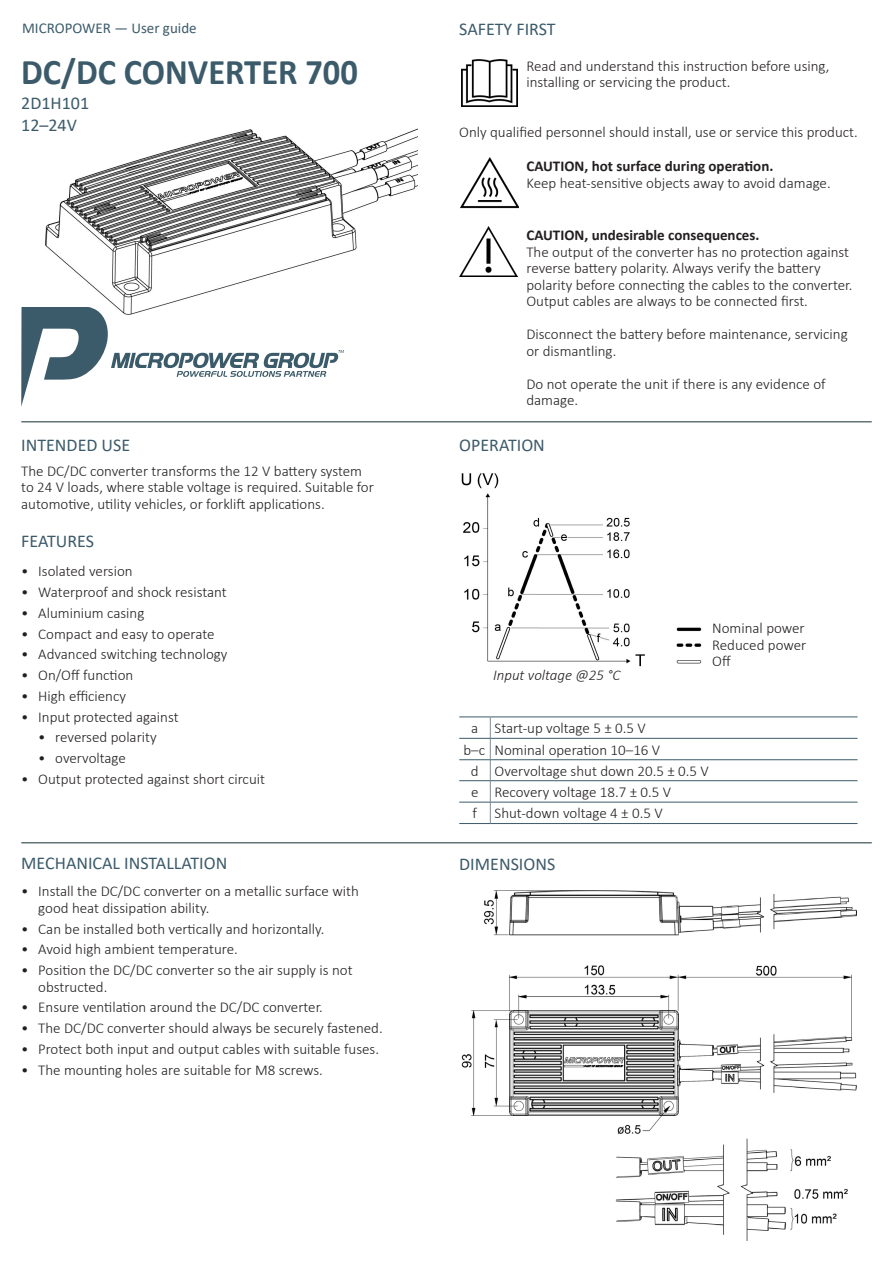
<style>
.page{position:relative;width:893px;height:1263px;background:#fff}
.page>*{position:absolute;margin:0;border:0;box-sizing:border-box;transform-origin:0 0}
.t1{font:700 36.15px "Calibri";color:#3c5b6a;scale:.95 1}
.t2{font:18px/21.6px "Calibri";color:#3c5b6a}
.t3{font:300 15px/16.5px "Calibri";color:#231f20}
.t4{font:700 15px "Calibri";color:#231f20}
.t5{font:15px "Calibri";color:#3c5b6a}
.t6{font:italic 300 15px "Calibri";color:#231f20}
</style>
<div class="page">
<img style="left:46px;top:128px;width:372px;height:179px">
<hr style="left:21px;top:421px;width:851px;height:1px;background:#627475">
<hr style="left:21px;top:842px;width:851px;height:1px;background:#627475">
<svg style="left:21px;top:307px;width:322px;height:99px"></svg>
<img style="left:461px;top:891px;width:395px;height:349px">
<img style="left:461px;top:473px;width:241px;height:194px">
<img style="left:459px;top:227px;width:58px;height:49px">
<img style="left:462px;top:59px;width:56px;height:47px">
<img style="left:460px;top:158px;width:59px;height:50px">
<hr style="left:459px;top:716px;width:31px;height:1px;background:#3c5b6a">
<hr style="left:490px;top:716px;width:367px;height:1px;background:#3c5b6a">
<svg style="left:459px;top:717px;width:398px;height:106px"></svg>
<hr style="left:459px;top:738px;width:31px;height:1px;background:#3c5b6a">
<hr style="left:490px;top:738px;width:367px;height:1px;background:#3c5b6a">
<hr style="left:459px;top:759px;width:31px;height:1px;background:#3c5b6a">
<hr style="left:490px;top:759px;width:367px;height:1px;background:#3c5b6a">
<hr style="left:459px;top:780px;width:31px;height:1px;background:#3c5b6a">
<hr style="left:490px;top:780px;width:367px;height:1px;background:#3c5b6a">
<hr style="left:459px;top:802px;width:31px;height:1px;background:#3c5b6a">
<hr style="left:490px;top:802px;width:367px;height:1px;background:#3c5b6a">
<hr style="left:459px;top:823px;width:31px;height:1px;background:#3c5b6a">
<hr style="left:490px;top:823px;width:367px;height:1px;background:#3c5b6a">
<p class="t5" style="left:22px;top:17px;width:176px">MICROPOWER — User guide</p>
<h1 class="t1" style="left:21px;top:46px;width:356px">DC/DC CONVERTER 700</h1>
<p class="t2" style="left:21px;top:92px;width:69px">2D1H101<br>12–24V</p>
<p class="t2" style="left:21px;top:434px;width:110px">INTENDED USE</p>
<p class="t3" style="left:21px;top:463px;width:354px">The DC/DC converter transforms the 12 V battery system to 24 V loads, where stable voltage is required. Suitable for automotive, utility vehicles, or forklift applications.</p>
<p class="t2" style="left:21px;top:530px;width:74px">FEATURES</p>
<p class="t3" style="left:21px;top:563px;width:113px">• Isolated version</p>
<p class="t3" style="left:21px;top:584px;width:207px">• Waterproof and shock resistant</p>
<p class="t3" style="left:21px;top:604px;width:125px">• Aluminium casing</p>
<p class="t3" style="left:21px;top:625px;width:195px">• Compact and easy to operate</p>
<p class="t3" style="left:21px;top:646px;width:208px">• Advanced switching technology</p>
<p class="t3" style="left:21px;top:667px;width:114px">• On/Off function</p>
<p class="t3" style="left:21px;top:687px;width:106px">• High efficiency</p>
<p class="t3" style="left:21px;top:708px;width:159px">• Input protected against</p>
<p class="t3" style="left:38px;top:729px;width:120px">• reversed polarity</p>
<p class="t3" style="left:38px;top:750px;width:89px">• overvoltage</p>
<p class="t3" style="left:21px;top:770px;width:245px">• Output protected against short circuit</p>
<p class="t2" style="left:21px;top:851px;width:208px">MECHANICAL INSTALLATION</p>
<p class="t3" style="left:38px;top:883px;width:322px;text-indent:-17px">• Install the DC/DC converter on a metallic surface with good heat dissipation ability.</p>
<p class="t3" style="left:21px;top:920px;width:305px">• Can be installed both vertically and horizontally.</p>
<p class="t3" style="left:21px;top:941px;width:218px">• Avoid high ambient temperature.</p>
<p class="t3" style="left:38px;top:962px;width:316px;text-indent:-17px">• Position the DC/DC converter so the air supply is not obstructed.</p>
<p class="t3" style="left:21px;top:999px;width:303px">• Ensure ventilation around the DC/DC converter.</p>
<p class="t3" style="left:21px;top:1020px;width:363px">• The DC/DC converter should always be securely fastened.</p>
<p class="t3" style="left:21px;top:1040px;width:359px">• Protect both input and output cables with suitable fuses.</p>
<p class="t3" style="left:21px;top:1061px;width:303px">• The mounting holes are suitable for M8 screws.</p>
<p class="t2" style="left:459px;top:18px;width:98px">SAFETY FIRST</p>
<p class="t3" style="left:526px;top:57px;width:305px">Read and understand this instruction before using, installing or servicing the product.</p>
<p class="t3" style="left:459px;top:124px;width:400px">Only qualified personnel should install, use or service this product.</p>
<p class="t4" style="left:526px;top:155px;width:248px">CAUTION, hot surface during operation.</p>
<p class="t3" style="left:526px;top:174px;width:306px">Keep heat-sensitive objects away to avoid damage.</p>
<p class="t4" style="left:526px;top:225px;width:235px">CAUTION, undesirable consequences.</p>
<p class="t3" style="left:526px;top:244px;width:328px">The output of the converter has no protection against reverse battery polarity. Always verify the battery polarity before connecting the cables to the converter.<br>Output cables are always to be connected first.</p>
<p class="t3" style="left:526px;top:326px;width:323px">Disconnect the battery before maintenance, servicing or dismantling.</p>
<p class="t3" style="left:526px;top:376px;width:301px">Do not operate the unit if there is any evidence of damage.</p>
<p class="t2" style="left:459px;top:434px;width:87px">OPERATION</p>
<p class="t6" style="left:493px;top:665px;width:129px">Input voltage @25 °C</p>
<p class="t3" style="left:712px;top:620px;width:96px;text-align:justify">Nominal power Reduced power Off</p>
<p class="t3" style="left:471px;top:720px;width:176px">a Start-up voltage 5 ± 0.5 V</p>
<p class="t3" style="left:463px;top:741px;width:198px">b–c Nominal operation 10–16 V</p>
<p class="t3" style="left:471px;top:762px;width:239px">d Overvoltage shut down 20.5 ± 0.5 V</p>
<p class="t3" style="left:471px;top:784px;width:202px">e Recovery voltage 18.7 ± 0.5 V</p>
<p class="t3" style="left:472px;top:805px;width:192px">f Shut-down voltage 4 ± 0.5 V</p>
<p class="t2" style="left:459px;top:852px;width:98px">DIMENSIONS</p>
</div>
